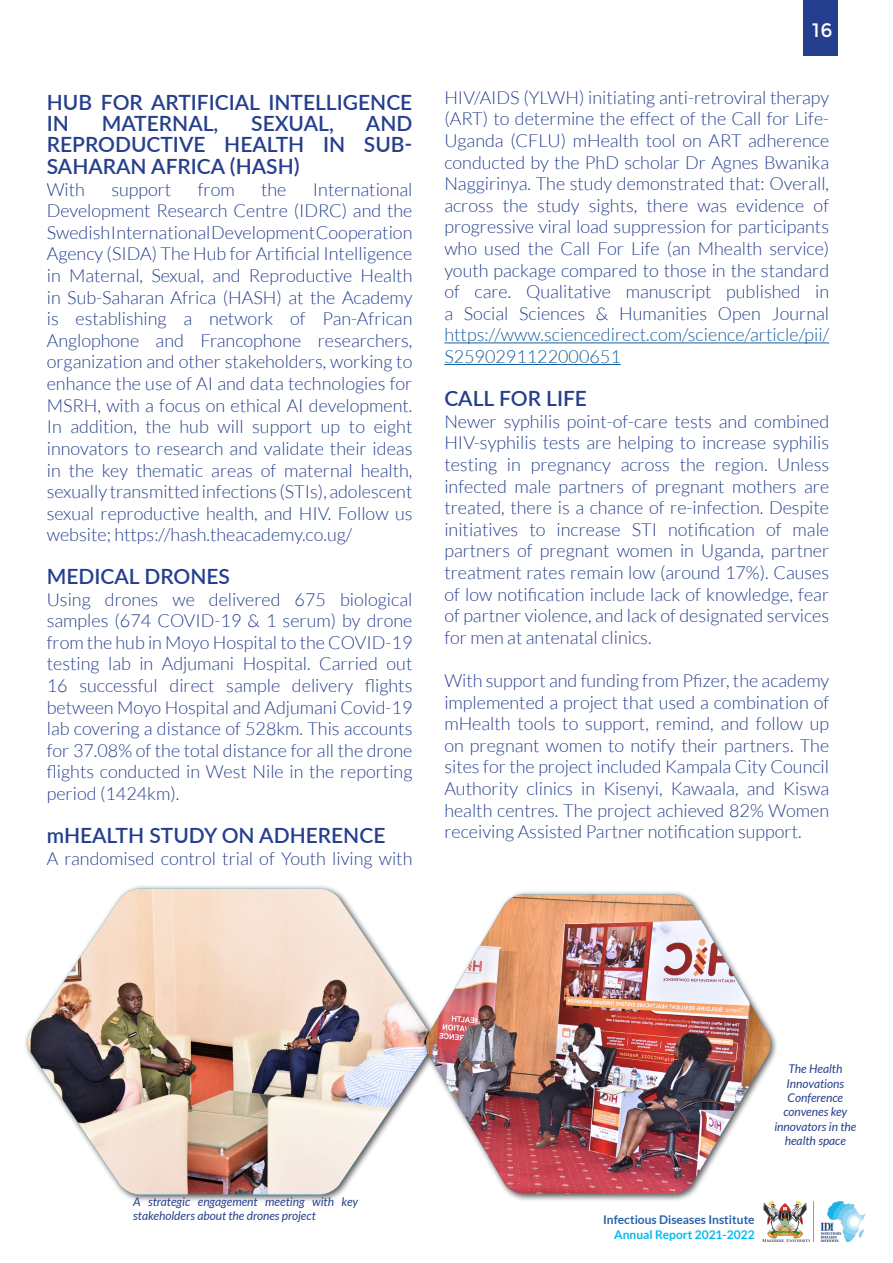
<style>
.page{position:relative;width:893px;height:1263px;background:#fff}
.page>*{position:absolute;margin:0;border:0;box-sizing:border-box;transform-origin:0 0}
.Body_text{font:600 21px/21.3px "Lato";color:#253f8e}
.t1{font:19.5px "Montserrat";color:#fff}
.Body_text-2{font:300 18px/21.6px "Lato";color:#27408e;text-align:justify}
.Body_text-3{font:italic 12px/14.4px "Lato";color:#27408e}
.t2{font:700 12px "Lato";color:#2862ab}
.t3{font:700 12px "Lato";color:#00baf1}
.s1{color:#175d9e}
</style>
<div class="page">
<div style="left:24px;top:885px;width:416px;height:318px;background:#231f20;opacity:.75"></div>
<img style="left:27px;top:889px;width:405px;height:305px">
<div style="left:422px;top:890px;width:356px;height:312px;background:#231f20;opacity:.75"></div>
<img style="left:425px;top:894px;width:346px;height:300px">
<div style="left:804px;top:0;width:34px;height:55px;background:#253f8e"></div>
<img style="left:762px;top:1202px;width:104px;height:40px">
<hr style="left:444px;top:343px;width:385px;height:1px;background:#175d9e">
<hr style="left:444px;top:364px;width:177px;height:1px;background:#175d9e">
<p class="Body_text" style="left:47px;top:91px;width:367px">HUB FOR ARTIFICIAL INTELLIGENCE<br>IN</p>
<p class="Body_text" style="left:102px;top:112px;width:118px">MATERNAL,</p>
<p class="Body_text" style="left:251px;top:112px;width:84px">SEXUAL,</p>
<p class="Body_text" style="left:47px;top:112px;width:367px;text-align:justify;text-indent:319px">AND REPRODUCTIVE HEALTH IN SUB-SAHARAN AFRICA (HASH)</p>
<p class="Body_text-2" style="left:47px;top:178px;width:40px">With</p>
<p class="Body_text-2" style="left:111px;top:178px;width:62px">support</p>
<p class="Body_text-2" style="left:198px;top:178px;width:38px">from</p>
<p class="Body_text-2" style="left:261px;top:178px;width:27px">the</p>
<p class="Body_text-2" style="left:47px;top:178px;width:367px;text-indent:266px">International Development Research Centre (IDRC) and the Swedish International Development Cooperation Agency (SIDA) The Hub for Artificial Intelligence in Maternal, Sexual, and Reproductive Health in Sub-Saharan Africa (HASH) at the Academy is establishing a network of Pan-African Anglophone and Francophone researchers, organization and other stakeholders, working to enhance the use of AI and data technologies for MSRH, with a focus on ethical AI development.<br>In addition, the hub will support up to eight innovators to research and validate their ideas in the key thematic areas of maternal health, sexually transmitted infections (STIs), adolescent sexual reproductive health, and HIV. Follow us website; https://hash.theacademy.co.ug/</p>
<p class="Body_text" style="left:47px;top:565px;width:185px">MEDICAL DRONES</p>
<p class="Body_text-2" style="left:47px;top:588px;width:367px">Using drones we delivered 675 biological samples (674 COVID-19 &amp; 1 serum) by drone from the hub in Moyo Hospital to the COVID-19 testing lab in Adjumani Hospital. Carried out 16 successful direct sample delivery flights between Moyo Hospital and Adjumani Covid-19 lab covering a distance of 528km. This accounts for 37.08% of the total distance for all the drone flights conducted in West Nile in the reporting period (1424km).</p>
<p class="Body_text" style="left:47px;top:824px;width:340px">mHEALTH STUDY ON ADHERENCE</p>
<p class="Body_text-2" style="left:47px;top:847px;width:367px">A randomised control trial of Youth living with</p>
<p class="t1" style="left:812px;top:19px;width:22px">16</p>
<p class="Body_text-2" style="left:444px;top:87px;width:386px">HIV/AIDS (YLWH) initiating anti-retroviral therapy (ART) to determine the effect of the Call for Life-Uganda (CFLU) mHealth tool on ART adherence conducted by the PhD scholar Dr Agnes Bwanika Naggirinya. The study demonstrated that: Overall, across the study sights, there was evidence of progressive viral load suppression for participants who used the Call For Life (an Mhealth service) youth package compared to those in the standard of care. Qualitative manuscript published in a Social Sciences &amp; Humanities Open Journal <span class="s1">https://www.sciencedirect.com/science/article/pii/ S2590291122000651</span></p>
<p class="Body_text" style="left:444px;top:387px;width:144px">CALL FOR LIFE</p>
<p class="Body_text-2" style="left:444px;top:411px;width:386px">Newer syphilis point-of-care tests and combined HIV-syphilis tests are helping to increase syphilis testing in pregnancy across the region. Unless infected male partners of pregnant mothers are treated, there is a chance of re-infection. Despite initiatives to increase STI notification of male partners of pregnant women in Uganda, partner treatment rates remain low (around 17%). Causes of low notification include lack of knowledge, fear of partner violence, and lack of designated services for men at antenatal clinics.</p>
<p class="Body_text-2" style="left:444px;top:670px;width:386px">With support and funding from Pfizer, the academy implemented a project that used a combination of mHealth tools to support, remind, and follow up on pregnant women to notify their partners. The sites for the project included Kampala City Council Authority clinics in Kisenyi, Kawaala, and Kiswa health centres. The project achieved 82% Women receiving Assisted Partner notification support.</p>
<p class="Body_text-3" style="left:133px;top:1195px;width:227px">A strategic engagement meeting with key stakeholders about the drones project</p>
<p class="Body_text-3" style="left:774px;top:1062px;width:84px;text-align:center">The Health<br>Innovations<br>Conference convenes key innovators in the health space</p>
<p class="t2" style="left:603px;top:1213px;width:153px">Infectious Diseases Institute</p>
<p class="t3" style="left:614px;top:1227px;width:142px">Annual Report 2021-2022</p>
</div>
